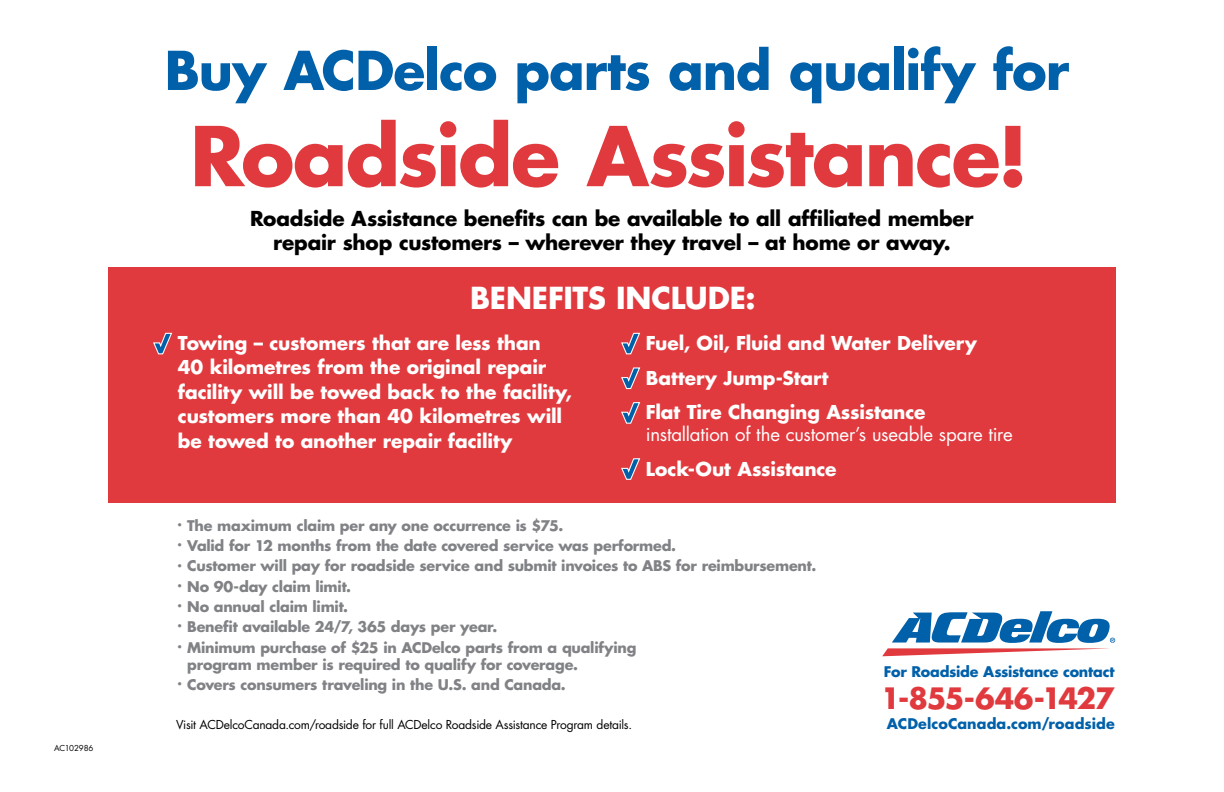
<style>
.page{position:relative;width:1224px;height:792px;background:#fff}
.page>*{position:absolute;margin:0;border:0;box-sizing:border-box;transform-origin:0 0}
.t1{font:700 80.1px "Futura";letter-spacing:-.03em;color:#e03a3e}
.t2{font:700 52.1px "Futura";letter-spacing:-.02em;color:#0060a9}
.t3{font:700 29.5px "Futura";letter-spacing:-.005em;color:#fff}
.t4{font:700 28.6px "Futura";letter-spacing:-.05em;color:#e03a3e}
.t5{font:700 20.1px/24.1px "Futura";letter-spacing:-.01em;color:#000;text-align:center}
.t6{font:700 18.6px/24.4px "Futura";letter-spacing:-.005em;color:#fff}
.t7{font:18.6px "Futura";letter-spacing:-.01em;color:#fff}
.t8{font:700 14.3px/17.2px "Futura";letter-spacing:-.015em;color:#808285}
.t9{font:700 14.3px "Futura";letter-spacing:-.005em;color:#0060a9}
.t10{font:12px "Futura";letter-spacing:-.02em;color:#000}
.t11{font:8px "Futura";letter-spacing:-.02em;color:#000}
</style>
<div class="page">
<svg style="left:882px;top:611px;width:233px;height:45px"></svg>
<div style="left:108px;top:267px;width:1008px;height:236px;background:#e03a3e"></div>
<svg style="left:153px;top:332px;width:19px;height:23px"></svg>
<svg style="left:621px;top:332px;width:19px;height:23px"></svg>
<svg style="left:621px;top:367px;width:20px;height:22px"></svg>
<svg style="left:621px;top:402px;width:20px;height:22px"></svg>
<svg style="left:621px;top:458px;width:20px;height:22px"></svg>
<p class="t11" style="left:54px;top:743px;width:41px">AC102986</p>
<h2 class="t2" style="left:165px;top:34px;width:906px">Buy ACDelco parts and qualify for</h2>
<h1 class="t1" style="left:190px;top:101px;width:840px">Roadside Assistance!</h1>
<h3 class="t5" style="left:250px;top:206px;width:725px">Roadside Assistance benefits can be available to all affiliated member repair shop customers – wherever they travel – at home or away.</h3>
<h3 class="t3" style="left:470px;top:278px;width:177px">Benefits includ</h3>
<h3 class="t3" style="left:730px;top:278px;width:27px">e:</h3>
<h3 class="t6" style="left:178px;top:330px;width:396px">Towing – customers that are less than<br>40 kilometres from the original repair facility will be towed back to the facility, customers more than 40 kilometres will be towed to another repair facility</h3>
<h3 class="t6" style="left:646px;top:325px;width:332px;line-height:34.7px">Fuel, Oil, Fluid and Water Delivery<br>Battery Jump-Start<br>Flat Tire Changing Assistance</h3>
<h3 class="t7" style="left:646px;top:421px;width:368px">installation of the customer’s useable spare tire</h3>
<h3 class="t6" style="left:646px;top:456px;width:192px">Lock-Out Assistance</h3>
<p class="t8" style="left:177px;top:517px;width:388px"><sup>•</sup> The maximum claim per any one occurrence is $75.</p>
<p class="t8" style="left:177px;top:537px;width:501px"><sup>•</sup> Valid for 12 months from the date covered service was performed.</p>
<p class="t8" style="left:177px;top:557px;width:641px"><sup>•</sup> Customer will pay for roadside service and submit invoices to ABS for reimbursement.</p>
<p class="t8" style="left:177px;top:577px;width:176px"><sup>•</sup> No 90-day claim limit.</p>
<p class="t8" style="left:177px;top:598px;width:173px"><sup>•</sup> No annual claim limit.</p>
<p class="t8" style="left:177px;top:618px;width:322px"><sup>•</sup> Benefit available 24/7, 365 days per year.</p>
<p class="t8" style="left:187px;top:638px;width:451px;text-indent:-11px"><sup>•</sup> Minimum purchase of $25 in ACDelco parts from a qualifying program member is required to qualify for coverage.</p>
<p class="t8" style="left:177px;top:676px;width:391px"><sup>•</sup> Covers consumers traveling in the U.S. and Canada.</p>
<p class="t9" style="left:884px;top:662px;width:232px">For Roadside Assistance contact</p>
<h3 class="t4" style="left:881px;top:678px;width:235px">1-855-646-1427</h3>
<p class="t10" style="left:176px;top:716px;width:457px">Visit ACDelcoCanada.com/roadside for full ACDelco Roadside Assistance Program details.</p>
<p class="t9" style="left:887px;top:714px;width:229px">ACDelcoCanada.com/roadside</p>
</div>
